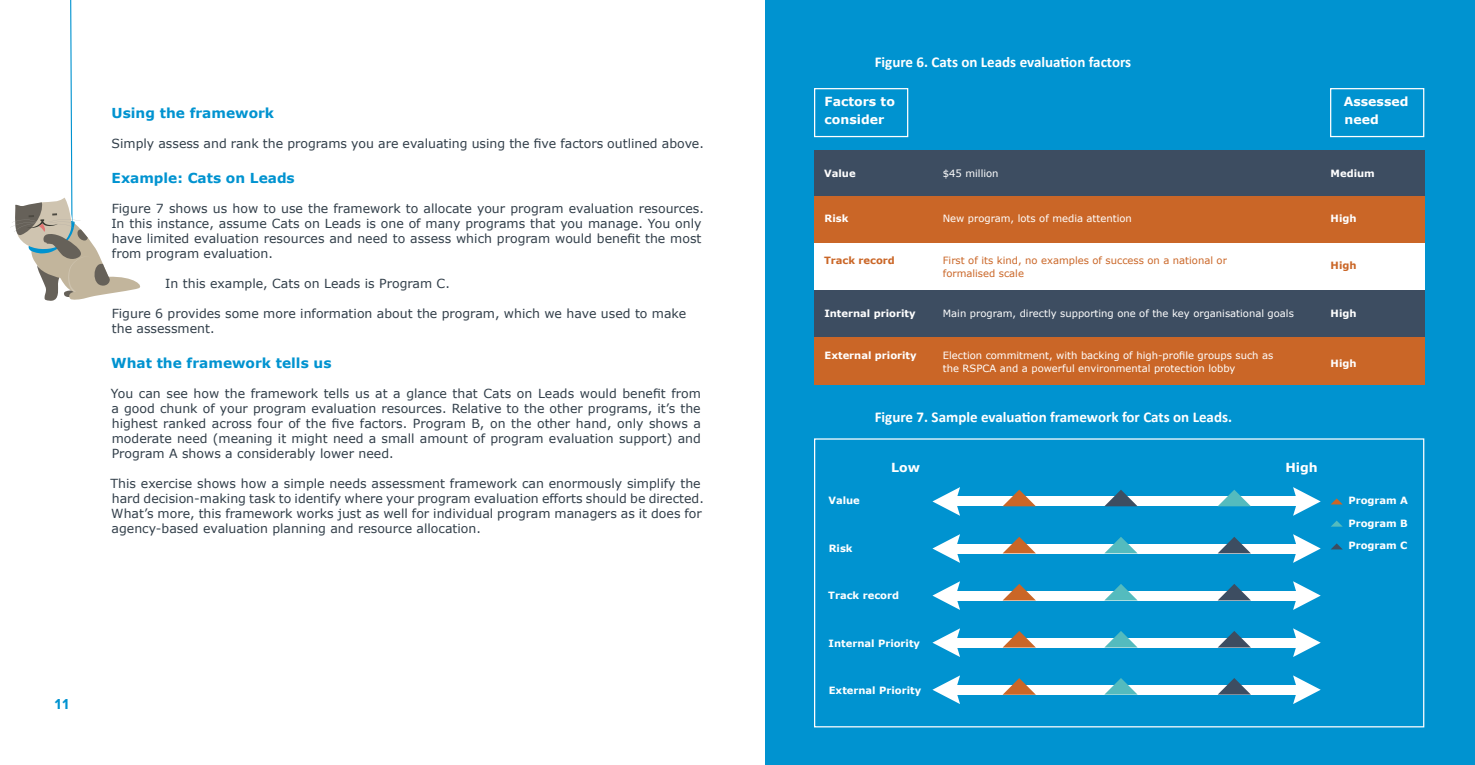
<style>
.page{position:relative;width:1475px;height:765px;background:#fff}
.page>*{position:absolute;margin:0;border:0;box-sizing:border-box;transform-origin:0 0}
.t1{font:700 15px "Calibri";color:#fff}
.t2{font:700 15px "Proxima Nova";color:#0093d0}
.t3{font:700 13.75px "Verdana";color:#0093d0}
.t4{font:12.5px/15px "Verdana";color:#323f4a}
.t5{font:700 12.5px/17.5px "Verdana";color:#fff}
.t6{font:10px/12.5px "Verdana";color:#fff}
.t7{font:700 10px "Verdana";color:#fff}
.t8{font:10px/12.5px "Verdana";color:#ca6627}
.t9{font:700 10px "Verdana";color:#ca6627}
</style>
<div class="page">
<div style="left:765px;top:0;width:709px;height:765px;background:#0093d0"></div>
<div style="left:813px;top:88px;width:95px;height:49px;border:1px solid #fff"></div>
<div style="left:813px;top:438px;width:610px;height:289px;border:1px solid #fff"></div>
<div style="left:1329px;top:88px;width:94px;height:49px;border:1px solid #fff"></div>
<div style="left:813px;top:150px;width:610px;height:47px;background:#3d4d61"></div>
<div style="left:813px;top:196px;width:610px;height:47px;background:#ca6627"></div>
<div style="left:813px;top:243px;width:610px;height:47px;background:#fff"></div>
<div style="left:813px;top:290px;width:610px;height:48px;background:#3d4d61"></div>
<div style="left:813px;top:338px;width:610px;height:47px;background:#ca6627"></div>
<svg style="left:10px;top:0;width:131px;height:301px"></svg>
<div style="left:951px;top:497px;width:351px;height:9px;background:#fff"></div>
<svg style="left:1292px;top:487px;width:28px;height:29px"></svg>
<svg style="left:932px;top:487px;width:27px;height:29px"></svg>
<div style="left:951px;top:591px;width:351px;height:9px;background:#fff"></div>
<svg style="left:1292px;top:581px;width:28px;height:29px"></svg>
<svg style="left:932px;top:582px;width:27px;height:28px"></svg>
<div style="left:951px;top:544px;width:351px;height:9px;background:#fff"></div>
<svg style="left:1292px;top:534px;width:28px;height:29px"></svg>
<svg style="left:932px;top:534px;width:27px;height:29px"></svg>
<div style="left:951px;top:638px;width:351px;height:10px;background:#fff"></div>
<svg style="left:1293px;top:628px;width:27px;height:29px"></svg>
<svg style="left:932px;top:629px;width:27px;height:28px"></svg>
<div style="left:951px;top:685px;width:351px;height:10px;background:#fff"></div>
<svg style="left:1293px;top:675px;width:27px;height:29px"></svg>
<svg style="left:932px;top:676px;width:27px;height:28px"></svg>
<svg style="left:1002px;top:490px;width:33px;height:16px"></svg>
<svg style="left:1331px;top:498px;width:11px;height:6px"></svg>
<svg style="left:1331px;top:543px;width:11px;height:6px"></svg>
<svg style="left:1104px;top:490px;width:33px;height:16px"></svg>
<svg style="left:1003px;top:537px;width:32px;height:16px"></svg>
<svg style="left:1218px;top:537px;width:32px;height:16px"></svg>
<svg style="left:1003px;top:584px;width:32px;height:16px"></svg>
<svg style="left:1218px;top:584px;width:32px;height:16px"></svg>
<svg style="left:1002px;top:631px;width:33px;height:17px"></svg>
<svg style="left:1217px;top:631px;width:33px;height:17px"></svg>
<svg style="left:1002px;top:678px;width:33px;height:17px"></svg>
<svg style="left:1331px;top:521px;width:11px;height:6px"></svg>
<svg style="left:1217px;top:490px;width:33px;height:16px"></svg>
<svg style="left:1105px;top:537px;width:32px;height:16px"></svg>
<svg style="left:1105px;top:584px;width:32px;height:16px"></svg>
<svg style="left:1104px;top:631px;width:33px;height:17px"></svg>
<svg style="left:1104px;top:678px;width:33px;height:17px"></svg>
<svg style="left:1217px;top:678px;width:33px;height:17px"></svg>
<p class="t3" style="left:112px;top:104px;width:164px">Using the framework</p>
<p class="t4" style="left:112px;top:136px;width:594px">Simply assess and rank the programs you are evaluating using the five factors outlined above.</p>
<p class="t3" style="left:112px;top:169px;width:185px">Example: Cats on Leads</p>
<p class="t4" style="left:111px;top:201px;width:594px">Figure 7 shows us how to use the framework to allocate your program evaluation resources.<br>In this instance, assume Cats on Leads is one of many programs that you manage. You only have limited evaluation resources and need to assess which program would benefit the most from program evaluation.</p>
<p class="t4" style="left:165px;top:276px;width:286px">In this example, Cats on Leads is Program C.</p>
<p class="t4" style="left:112px;top:306px;width:576px">Figure 6 provides some more information about the program, which we have used to make the assessment.</p>
<p class="t3" style="left:111px;top:354px;width:222px">What the framework tells us</p>
<p class="t4" style="left:111px;top:386px;width:591px;text-align:justify">You can see how the framework tells us at a glance that Cats on Leads would benefit from a good chunk of your program evaluation resources. Relative to the other programs, it’s the highest ranked across four of the five factors. Program B, on the other hand, only shows a moderate need (meaning it might need a small amount of program evaluation support) and Program A shows a considerably lower need.</p>
<p class="t4" style="left:110px;top:476px;width:595px">This exercise shows how a simple needs assessment framework can enormously simplify the hard decision-making task to identify where your program evaluation efforts should be directed.<br>What’s more, this framework works just as well for individual program managers as it does for agency-based evaluation planning and resource allocation.</p>
<p class="t2" style="left:55px;top:695px;width:16px">11</p>
<p class="t1" style="left:874px;top:52px;width:258px">Figure 6. Cats on Leads evaluation factors</p>
<p class="t5" style="left:824px;top:93px;width:72px">Factors to consider</p>
<p class="t5" style="left:1343px;top:93px;width:66px">Assessed need</p>
<p class="t7" style="left:824px;top:166px;width:33px">Value</p>
<p class="t6" style="left:942px;top:167px;width:57px">$45 million</p>
<p class="t7" style="left:824px;top:211px;width:25px">Risk</p>
<p class="t6" style="left:942px;top:212px;width:190px">New program, lots of media attention</p>
<p class="t9" style="left:824px;top:253px;width:72px">Track record</p>
<p class="t8" style="left:942px;top:254px;width:285px">First of its kind, no examples of success on a national or formalised scale</p>
<p class="t7" style="left:824px;top:306px;width:93px">Internal priority</p>
<p class="t6" style="left:942px;top:307px;width:352px">Main program, directly supporting one of the key organisational goals</p>
<p class="t7" style="left:824px;top:348px;width:94px">External priority</p>
<p class="t6" style="left:942px;top:349px;width:332px">Election commitment, with backing of high-profile groups such as the RSPCA and a powerful environmental protection lobby</p>
<p class="t7" style="left:1330px;top:166px;width:46px">Medium</p>
<p class="t7" style="left:1330px;top:211px;width:27px">High</p>
<p class="t9" style="left:1330px;top:258px;width:27px">High</p>
<p class="t7" style="left:1330px;top:306px;width:27px">High</p>
<p class="t7" style="left:1330px;top:356px;width:27px">High</p>
<p class="t1" style="left:874px;top:408px;width:359px">Figure 7. Sample evaluation framework for Cats on Leads.</p>
<p class="t5" style="left:891px;top:459px;width:30px">Low</p>
<p class="t5" style="left:1285px;top:459px;width:34px">High</p>
<p class="t7" style="left:828px;top:494px;width:33px">Value</p>
<p class="t7" style="left:828px;top:541px;width:25px">Risk</p>
<p class="t7" style="left:828px;top:589px;width:72px">Track record</p>
<p class="t7" style="left:828px;top:636px;width:93px">Internal Priority</p>
<p class="t7" style="left:828px;top:684px;width:94px">External Priority</p>
<p class="t7" style="left:1348px;top:494px;width:61px">Program A</p>
<p class="t7" style="left:1348px;top:516px;width:61px">Program B</p>
<p class="t7" style="left:1348px;top:539px;width:61px">Program C</p>
</div>
